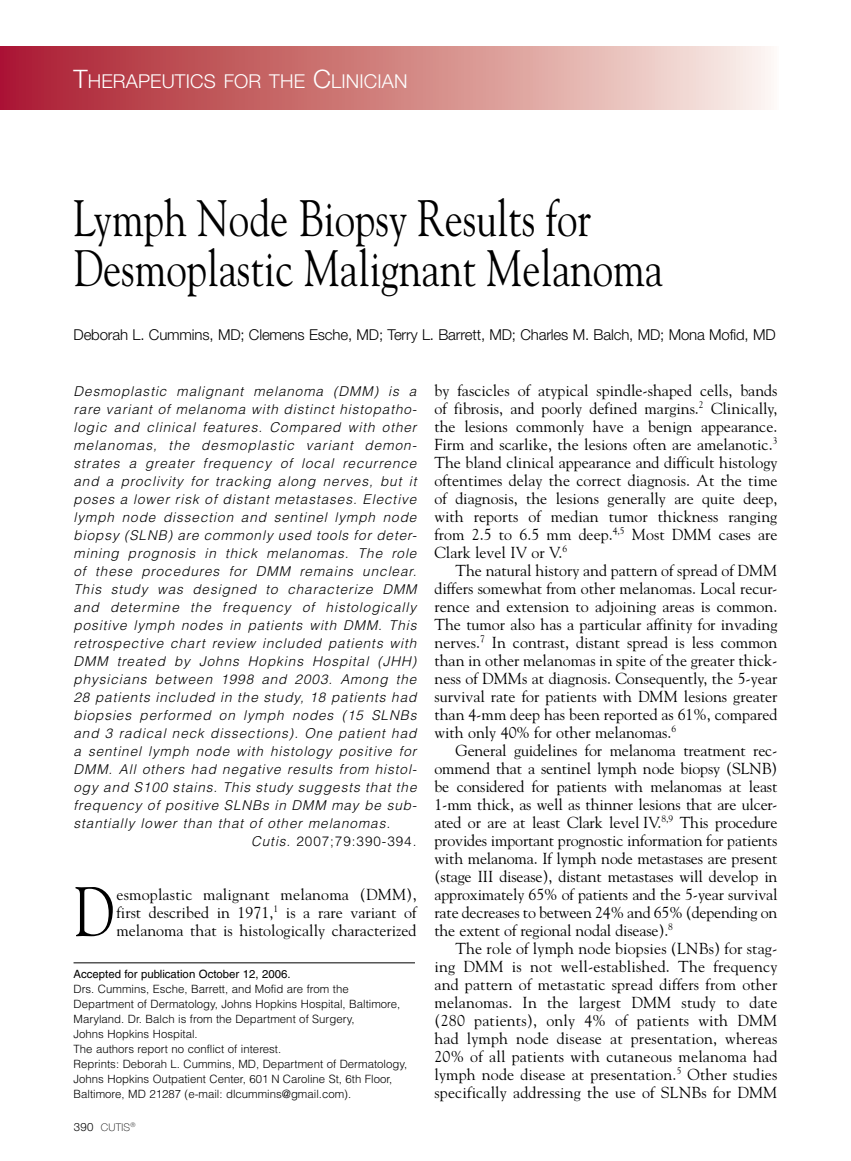
<style>
.page{position:relative;width:851px;height:1161px;background:#fff}
.page>*{position:absolute;margin:0;border:0;box-sizing:border-box;transform-origin:0 0}
.t1{font:69.6px "Goudy";color:#000;scale:.8 1}
.t2{font:51px/49.5px "Goudy";color:#000;scale:.8 1}
.t3{font:300 19.2px "Helvetica Neue";letter-spacing:.005em;color:#fff}
.t4{font:15.9px/18px "Goudy";color:#000;text-align:justify}
.t5{font:300 15px "Helvetica Neue";letter-spacing:-.01em;color:#000}
.t6{font:italic 300 13.5px "Helvetica";letter-spacing:.07em;color:#000}
.t7{font:300 13.5px "Helvetica";letter-spacing:.07em;color:#000}
.t8{font:300 11.4px/15px "Helvetica";color:#000}
.t9{font:11.4px "Helvetica";color:#000}
.t10{font:100 10.5px "Helvetica Neue";letter-spacing:.025em;color:#000}
.s1{font-size:25.5px}
.s2{font-style:italic}
.s3{font-weight:300;font-size:11.4px}
</style>
<div class="page">
<div style="left:0;top:46px;width:778px;height:64px;background:linear-gradient(to right,#a91927,#fbf1e5)"></div>
<hr style="left:74px;top:963px;width:341px;height:1px;background:#000">
<p class="t3" style="left:74px;top:69px;width:335px"><span class="s1">T</span>herapeutics for the <span class="s1">C</span>linician</p>
<h2 class="t2" style="left:74px;top:192px;width:738px">Lymph Node Biopsy Results for<br>Desmoplastic Malignant Melanoma</h2>
<p class="t5" style="left:74px;top:325px;width:703px">Deborah L. Cummins, MD; Clemens Esche, MD; Terry L. Barrett, MD; Charles M. Balch, MD; Mona Mofid, MD</p>
<p class="t6" style="left:74px;top:383px;width:344px">Desmoplastic malignant melanoma (DMM) is a</p>
<p class="t6" style="left:74px;top:401px;width:345px">rare variant of melanoma with distinct histopatho-</p>
<p class="t6" style="left:74px;top:419px;width:344px">logic and clinical features. Compared with other</p>
<p class="t6" style="left:74px;top:437px;width:345px">melanomas, the desmoplastic variant demon-</p>
<p class="t6" style="left:74px;top:455px;width:344px">strates a greater frequency of local recurrence</p>
<p class="t6" style="left:74px;top:473px;width:344px">and a proclivity for tracking along nerves, but it</p>
<p class="t6" style="left:74px;top:491px;width:344px">poses a lower risk of distant metastases. Elective</p>
<p class="t6" style="left:74px;top:509px;width:344px">lymph node dissection and sentinel lymph node</p>
<p class="t6" style="left:74px;top:527px;width:345px">biopsy (SLNB) are commonly used tools for deter-</p>
<p class="t6" style="left:74px;top:545px;width:344px">mining prognosis in thick melanomas. The role</p>
<p class="t6" style="left:74px;top:563px;width:344px">of these procedures for DMM remains unclear.</p>
<p class="t6" style="left:74px;top:581px;width:344px">This study was designed to characterize DMM</p>
<p class="t6" style="left:74px;top:599px;width:344px">and determine the frequency of histologically</p>
<p class="t6" style="left:74px;top:617px;width:344px">positive lymph nodes in patients with DMM. This</p>
<p class="t6" style="left:74px;top:635px;width:344px">retrospective chart review included patients with</p>
<p class="t6" style="left:74px;top:653px;width:344px">DMM treated by Johns Hopkins Hospital (JHH)</p>
<p class="t6" style="left:74px;top:671px;width:344px">physicians between 1998 and 2003. Among the</p>
<p class="t6" style="left:74px;top:689px;width:344px">28 patients included in the study, 18 patients had</p>
<p class="t6" style="left:74px;top:707px;width:344px">biopsies performed on lymph nodes (15 SLNBs</p>
<p class="t6" style="left:74px;top:725px;width:344px">and 3 radical neck dissections). One patient had</p>
<p class="t6" style="left:74px;top:743px;width:344px">a sentinel lymph node with histology positive for</p>
<p class="t6" style="left:74px;top:761px;width:345px">DMM. All others had negative results from histol-</p>
<p class="t6" style="left:74px;top:779px;width:344px">ogy and S100 stains. This study suggests that the</p>
<p class="t6" style="left:74px;top:797px;width:345px">frequency of positive SLNBs in DMM may be sub-</p>
<p class="t6" style="left:74px;top:815px;width:318px">stantially lower than that of other melanomas.</p>
<p class="t7" style="left:251px;top:833px;width:167px"><span class="s2">Cutis.</span> 2007;79:390-394.</p>
<h1 class="t1" style="left:74px;top:869px;width:52px">D</h1>
<p class="t4" style="left:116px;top:885px;width:301px">esmoplastic malignant melanoma (DMM), first described in 1971,<sup>1</sup> is a rare variant of melanoma that is histologically characterized</p>
<p class="t9" style="left:74px;top:967px;width:219px">Accepted for publication October 12, 2006.</p>
<p class="t8" style="left:74px;top:981px;width:335px">Drs. Cummins, Esche, Barrett, and Mofid are from the Department of Dermatology, Johns Hopkins Hospital, Baltimore, Maryland. Dr. Balch is from the Department of Surgery,<br>Johns Hopkins Hospital.<br>The authors report no conflict of interest.<br>Reprints: Deborah L. Cummins, MD, Department of Dermatology, Johns Hopkins Outpatient Center, 601 N Caroline St, 6th Floor, Baltimore, MD 21287 (e-mail: dlcummins@gmail.com).</p>
<p class="t10" style="left:74px;top:1122px;width:63px"><span class="s3">390</span> CUTIS<sup>®</sup></p>
<p class="t4" style="left:434px;top:381px;width:344px">by fascicles of atypical spindle-shaped cells, bands of fibrosis, and poorly defined margins.<sup>2</sup> Clinically, the lesions commonly have a benign appearance.<br>Firm and scarlike, the lesions often are amelanotic.<sup>3<br></sup>The bland clinical appearance and difficult histology oftentimes delay the correct diagnosis. At the time of diagnosis, the lesions generally are quite deep, with reports of median tumor thickness ranging from 2.5 to 6.5 mm deep.<sup>4,5</sup> Most DMM cases are Clark level IV or V.<sup>6</sup></p>
<p class="t4" style="left:434px;top:561px;width:344px;text-indent:21px">The natural history and pattern of spread of DMM differs somewhat from other melanomas. Local recur&shy;rence and extension to adjoining areas is common.<br>The tumor also has a particular affinity for invading nerves.<sup>7</sup> In contrast, distant spread is less common than in other melanomas in spite of the greater thick&shy;ness of DMMs at diagnosis. Consequently, the 5-year survival rate for patients with DMM lesions greater than 4-mm deep has been reported as 61%, compared with only 40% for other melanomas.<sup>6</sup></p>
<p class="t4" style="left:434px;top:741px;width:344px;text-indent:21px">General guidelines for melanoma treatment rec&shy;ommend that a sentinel lymph node biopsy (SLNB) be considered for patients with melanomas at least 1-mm thick, as well as thinner lesions that are ulcer&shy;ated or are at least Clark level IV.<sup>8,9</sup> This procedure provides important prognostic information for patients with melanoma. If lymph node metastases are present (stage III disease), distant metastases will develop in approximately 65% of patients and the 5-year survival rate decreases to between 24% and 65% (depending on the extent of regional nodal disease).<sup>8</sup></p>
<p class="t4" style="left:434px;top:939px;width:344px;text-indent:21px">The role of lymph node biopsies (LNBs) for stag&shy;ing DMM is not well-established. The frequency and pattern of metastatic spread differs from other melanomas. In the largest DMM study to date (280 patients), only 4% of patients with DMM had lymph node disease at presentation, whereas 20% of all patients with cutaneous melanoma had lymph node disease at presentation.<sup>5</sup> Other studies specifically addressing the use of SLNBs for DMM</p>
</div>
